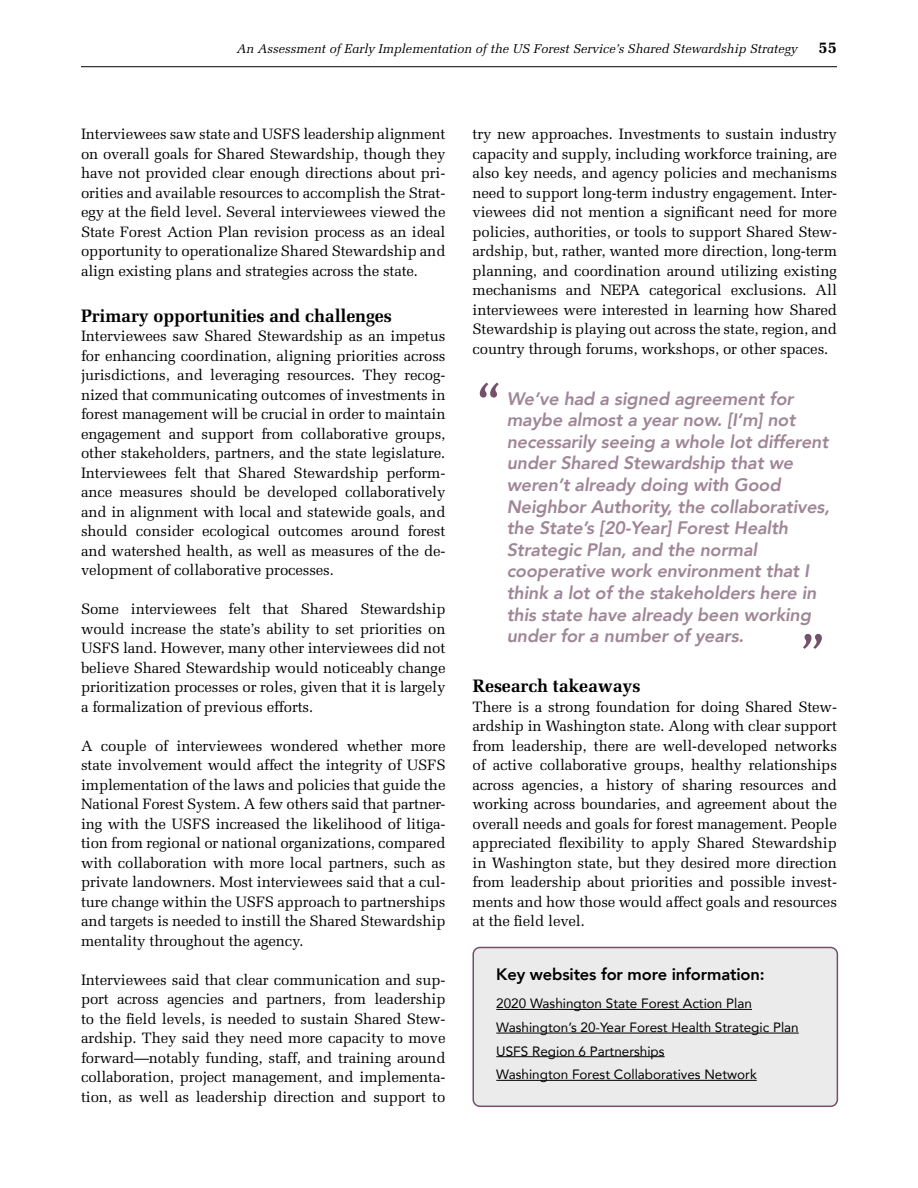
<style>
.page{position:relative;width:918px;height:1188px;background:#fff}
.page>*{position:absolute;margin:0;border:0;box-sizing:border-box;transform-origin:0 0}
.t1{font:60px "Kievit Pro";color:#73516a}
.t2{font:italic 800 18px/21.6px "Avenir";letter-spacing:-.01em;color:#9f8696}
.t3{font:700 18px "Melior";letter-spacing:-.01em;color:#000}
.t4{font:800 16.5px "Avenir";letter-spacing:-.01em;color:#000}
.t5{font:700 16.5px "Melior";color:#000}
.t6{font:15px/19.5px "Melior";letter-spacing:-.01em;color:#000;text-align:justify}
.t7{font:13.5px/23.7px "Avenir";color:#000}
.t8{font:italic 12.75px "Melior";color:#000}
</style>
<div class="page">
<hr style="left:81px;top:66px;width:756px;height:1px;background:#000">
<div style="left:473px;top:947px;width:364px;height:159px;background:#ebebec;border-radius:7px"></div>
<div style="left:472px;top:947px;width:366px;height:160px;border:2px solid #73516a;border-radius:7px"></div>
<hr style="left:496px;top:1009px;width:256px;height:1px;background:#000">
<hr style="left:496px;top:1033px;width:303px;height:1px;background:#000">
<hr style="left:496px;top:1056px;width:169px;height:1px;background:#000">
<hr style="left:496px;top:1080px;width:261px;height:1px;background:#000">
<p class="t8" style="left:236px;top:41px;width:563px">An Assessment of Early Implementation of the US Forest Service’s Shared Stewardship Strategy</p>
<p class="t5" style="left:819px;top:37px;width:20px">55</p>
<p class="t6" style="left:81px;top:125px;width:366px">Interviewees saw state and USFS leadership alignment on overall goals for Shared Stewardship, though they have not provided clear enough directions about pri&shy;orities and available resources to accomplish the Strat&shy;egy at the field level. Several interviewees viewed the State Forest Action Plan revision process as an ideal opportunity to operationalize Shared Stewardship and align existing plans and strategies across the state.</p>
<p class="t3" style="left:81px;top:305px;width:312px">Primary opportunities and challenges</p>
<p class="t6" style="left:81px;top:326px;width:366px">Interviewees saw Shared Stewardship as an impetus for enhancing coordination, aligning priorities across jurisdictions, and leveraging resources. They recog&shy;nized that communicating outcomes of investments in forest management will be crucial in order to maintain engagement and support from collaborative groups, other stakeholders, partners, and the state legislature.<br>Interviewees felt that Shared Stewardship perform&shy;ance measures should be developed collaboratively and in alignment with local and statewide goals, and should consider ecological outcomes around forest and watershed health, as well as measures of the de&shy;velopment of collaborative processes.</p>
<p class="t6" style="left:81px;top:599px;width:366px">Some interviewees felt that Shared Stewardship would increase the state’s ability to set priorities on USFS land. However, many other interviewees did not believe Shared Stewardship would noticeably change prioritization processes or roles, given that it is largely a formalization of previous efforts.</p>
<p class="t6" style="left:81px;top:736px;width:366px">A couple of interviewees wondered whether more state involvement would affect the integrity of USFS implementation of the laws and policies that guide the National Forest System. A few others said that partner&shy;ing with the USFS increased the likelihood of litiga&shy;tion from regional or national organizations, compared with collaboration with more local partners, such as private landowners. Most interviewees said that a cul&shy;ture change within the USFS approach to partnerships and targets is needed to instill the Shared Stewardship mentality throughout the agency.</p>
<p class="t6" style="left:81px;top:970px;width:366px">Interviewees said that clear communication and sup&shy;port across agencies and partners, from leadership to the field levels, is needed to sustain Shared Stew&shy;ardship. They said they need more capacity to move forward—notably funding, staff, and training around collaboration, project management, and implementa&shy;tion, as well as leadership direction and support to</p>
<p class="t6" style="left:472px;top:125px;width:366px">try new approaches. Investments to sustain industry capacity and supply, including workforce training, are also key needs, and agency policies and mechanisms need to support long-term industry engagement. Inter&shy;viewees did not mention a significant need for more policies, authorities, or tools to support Shared Stew&shy;ardship, but, rather, wanted more direction, long-term planning, and coordination around utilizing existing mechanisms and NEPA categorical exclusions. All interviewees were interested in learning how Shared Stewardship is playing out across the state, region, and country through forums, workshops, or other spaces.</p>
<h1 class="t1" style="left:477px;top:368px;width:25px">“</h1>
<p class="t2" style="left:507px;top:388px;width:324px">We’ve had a signed agreement for maybe almost a year now. [I’m] not necessarily seeing a whole lot different under Shared Stewardship that we weren’t already doing with Good Neighbor Authority, the collaboratives, the State’s [20-Year] Forest Health Strategic Plan, and the normal cooperative work environment that I think a lot of the stakeholders here in this state have already been working under for a number of years.</p>
<h1 class="t1" style="left:801px;top:619px;width:25px">”</h1>
<p class="t3" style="left:472px;top:675px;width:169px">Research takeaways</p>
<p class="t6" style="left:472px;top:697px;width:366px">There is a strong foundation for doing Shared Stew&shy;ardship in Washington state. Along with clear support from leadership, there are well-developed networks of active collaborative groups, healthy relationships across agencies, a history of sharing resources and working across boundaries, and agreement about the overall needs and goals for forest management. People appreciated flexibility to apply Shared Stewardship in Washington state, but they desired more direction from leadership about priorities and possible invest&shy;ments and how those would affect goals and resources at the field level.</p>
<p class="t4" style="left:496px;top:961px;width:270px">Key websites for more information:</p>
<p class="t7" style="left:496px;top:991px;width:304px">2020 Washington State Forest Action Plan Washington’s 20-Year Forest Health Strategic Plan USFS Region 6 Partnerships<br>Washington Forest Collaboratives Network</p>
</div>
